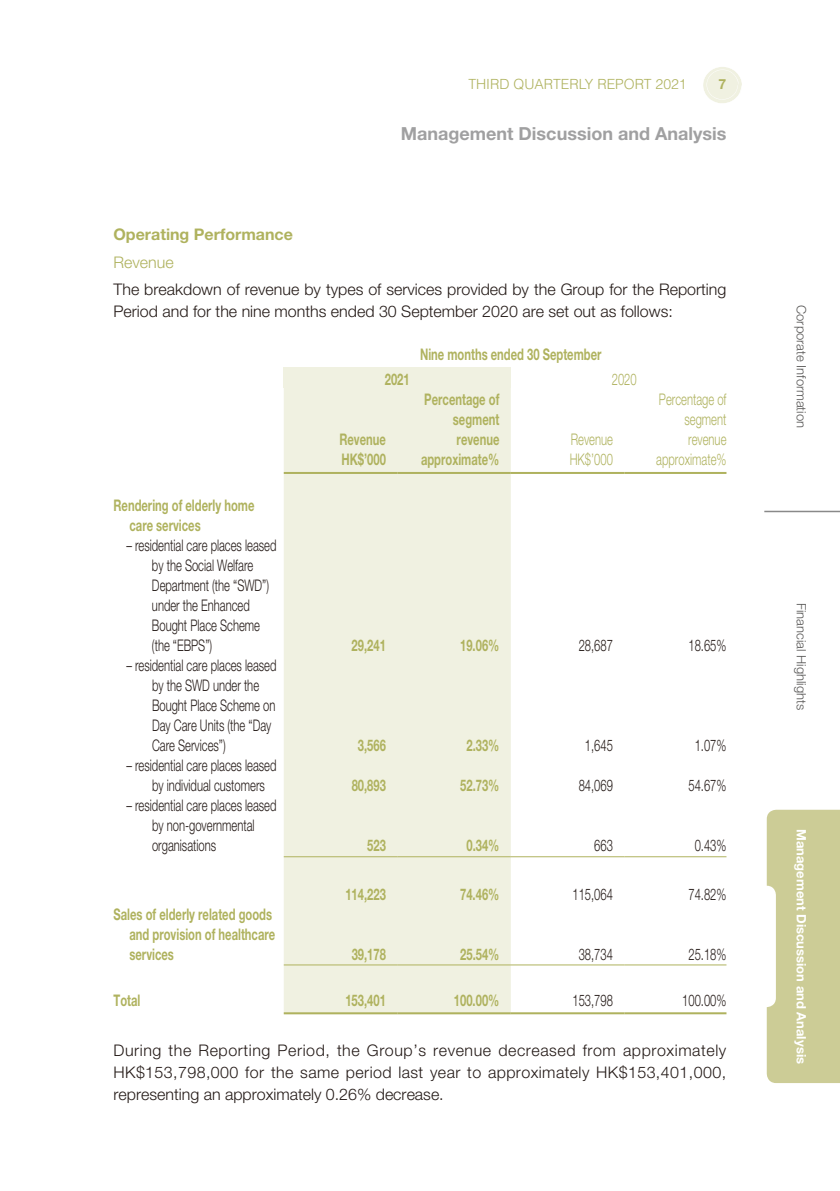
<style>
.page{position:relative;width:840px;height:1191px;background:#fff}
.page>*{position:absolute;margin:0;border:0;box-sizing:border-box;transform-origin:0 0}
.t1{font:700 18px "Helvetica Neue LT Std";color:#a0a0a1}
.t2{font:300 16px/20px "Helvetica Neue LT Std";color:#231916;scale:.7 1}
.t3{font:300 16px/22px "Helvetica Neue LT Std";color:#231916}
.t4{font:700 16px/20px "Helvetica Neue LT Std";color:#afb25e;scale:.7 1}
.t5{font:300 16px/20px "Helvetica Neue LT Std";color:#afb25e;scale:.7 1}
.t6{font:700 16px "Helvetica Neue LT Std";color:#afb25e}
.t7{font:300 16px "Helvetica Neue LT Std";color:#afb25e}
.t8{font:300 14px "Helvetica LT Std";color:#afb25e}
.t9{font:700 14px "Helvetica Neue LT Std";color:#afb25e}
.t10{font:300 13px "Helvetica Neue LT Std";color:#595857}
.t11{font:700 13px "Helvetica Neue LT Std";color:#fff}
</style>
<div class="page">
<svg style="left:703px;top:67px;width:39px;height:36px"></svg>
<svg style="left:766px;top:809px;width:73px;height:274px;background:#cfcf9d"></svg>
<hr style="left:763px;top:511px;width:76px;height:1px;background:#898989">
<div style="left:283px;top:368px;width:227px;height:20px;background:#f0f1e1"></div>
<div style="left:283px;top:388px;width:227px;height:624px;background:#f0f1e1"></div>
<hr style="left:283px;top:472px;width:114px;height:2px;background:#afb25e">
<hr style="left:397px;top:472px;width:113px;height:2px;background:#afb25e">
<hr style="left:510px;top:472px;width:114px;height:2px;background:#afb25e">
<hr style="left:624px;top:472px;width:102px;height:2px;background:#afb25e">
<hr style="left:283px;top:856px;width:114px;height:1px;background:#afb25e">
<hr style="left:397px;top:856px;width:113px;height:1px;background:#afb25e">
<hr style="left:510px;top:856px;width:114px;height:1px;background:#afb25e">
<hr style="left:624px;top:856px;width:102px;height:1px;background:#afb25e">
<hr style="left:283px;top:964px;width:114px;height:1px;background:#afb25e">
<hr style="left:397px;top:964px;width:113px;height:1px;background:#afb25e">
<hr style="left:510px;top:964px;width:114px;height:1px;background:#afb25e">
<hr style="left:624px;top:964px;width:102px;height:1px;background:#afb25e">
<hr style="left:283px;top:1012px;width:114px;height:2px;background:#afb25e">
<hr style="left:397px;top:1012px;width:113px;height:2px;background:#afb25e">
<hr style="left:510px;top:1012px;width:114px;height:2px;background:#afb25e">
<hr style="left:624px;top:1012px;width:102px;height:2px;background:#afb25e">
<p class="t8" style="left:468px;top:76px;width:220px">THIRD QUARTERLY REPORT 2021</p>
<p class="t9" style="left:718px;top:76px;width:9px">7</p>
<p class="t1" style="left:400px;top:122px;width:327px">Management Discussion and Analysis</p>
<p class="t6" style="left:113px;top:224px;width:181px">Operating Performance</p>
<p class="t7" style="left:113px;top:252px;width:62px">Revenue</p>
<p class="t3" style="left:113px;top:278px;width:614px">The breakdown of revenue by types of services provided by the Group for the Reporting<br>Period and for the nine months ended 30 September 2020 are set out as follows:</p>
<p class="t4" style="left:420px;top:343px;width:260px">Nine months ended 30 September</p>
<p class="t4" style="left:384px;top:369px;width:37px">2021</p>
<p class="t5" style="left:611px;top:369px;width:37px">2020</p>
<p class="t4" style="left:129px;top:495px;width:180px;text-indent:-16px">Rendering of elderly home care services</p>
<p class="t2" style="left:152px;top:535px;width:179px;text-indent:-26px">– residential care places leased by the Social Welfare<br>Department (the “SWD”) under the Enhanced<br>Bought Place Scheme (the “EBPS”)</p>
<p class="t2" style="left:152px;top:655px;width:179px;text-indent:-26px">– residential care places leased by the SWD under the<br>Bought Place Scheme on<br>Day Care Units (the “Day<br>Care Services”)</p>
<p class="t2" style="left:152px;top:755px;width:179px;text-indent:-26px">– residential care places leased by individual customers</p>
<p class="t2" style="left:152px;top:795px;width:179px;text-indent:-26px">– residential care places leased by non-governmental organisations</p>
<p class="t4" style="left:129px;top:903px;width:209px;text-indent:-16px">Sales of elderly related goods and provision of healthcare services</p>
<p class="t4" style="left:339px;top:429px;width:68px">Revenue<br>HK$’000</p>
<p class="t4" style="left:421px;top:389px;width:113px;text-align:right">Percentage of segment revenue approximate%</p>
<p class="t5" style="left:569px;top:429px;width:63px">Revenue<br>HK$’000</p>
<p class="t5" style="left:656px;top:389px;width:102px;text-align:right">Percentage of segment revenue approximate%</p>
<p class="t4" style="left:351px;top:635px;width:50px">29,241</p>
<p class="t4" style="left:460px;top:635px;width:58px">19.06%</p>
<p class="t2" style="left:578px;top:635px;width:50px">28,687</p>
<p class="t2" style="left:688px;top:635px;width:56px">18.65%</p>
<p class="t4" style="left:357px;top:735px;width:42px">3,566</p>
<p class="t4" style="left:466px;top:735px;width:49px">2.33%</p>
<p class="t2" style="left:584px;top:735px;width:42px">1,645</p>
<p class="t2" style="left:694px;top:735px;width:47px">1.07%</p>
<p class="t4" style="left:351px;top:775px;width:50px">80,893</p>
<p class="t4" style="left:460px;top:775px;width:58px">52.73%</p>
<p class="t2" style="left:578px;top:775px;width:50px">84,069</p>
<p class="t2" style="left:688px;top:775px;width:56px">54.67%</p>
<p class="t4" style="left:367px;top:835px;width:28px">523</p>
<p class="t4" style="left:466px;top:835px;width:49px">0.34%</p>
<p class="t2" style="left:594px;top:835px;width:28px">663</p>
<p class="t2" style="left:694px;top:835px;width:47px">0.43%</p>
<p class="t4" style="left:345px;top:883px;width:59px">114,223</p>
<p class="t4" style="left:460px;top:883px;width:58px">74.46%</p>
<p class="t2" style="left:572px;top:883px;width:59px">115,064</p>
<p class="t2" style="left:688px;top:883px;width:56px">74.82%</p>
<p class="t4" style="left:351px;top:943px;width:50px">39,178</p>
<p class="t4" style="left:460px;top:943px;width:58px">25.54%</p>
<p class="t2" style="left:578px;top:943px;width:50px">38,734</p>
<p class="t2" style="left:688px;top:943px;width:56px">25.18%</p>
<p class="t4" style="left:113px;top:989px;width:40px">Total</p>
<p class="t4" style="left:345px;top:989px;width:59px">153,401</p>
<p class="t4" style="left:453px;top:989px;width:66px">100.00%</p>
<p class="t2" style="left:572px;top:989px;width:59px">153,798</p>
<p class="t2" style="left:681px;top:989px;width:65px">100.00%</p>
<p class="t3" style="left:113px;top:1038px;width:614px;text-align:justify">During the Reporting Period, the Group’s revenue decreased from approximately HK$153,798,000 for the same period last year to approximately HK$153,401,000, representing an approximately 0.26% decrease.</p>
<p class="t10" style="left:808px;top:305px;width:124px;rotate:90deg">Corporate Information</p>
<p class="t10" style="left:808px;top:603px;width:108px;rotate:90deg">Financial Highlights</p>
<p class="t11" style="left:808px;top:829px;width:236px;rotate:90deg">Management Discussion and Analysis</p>
</div>
